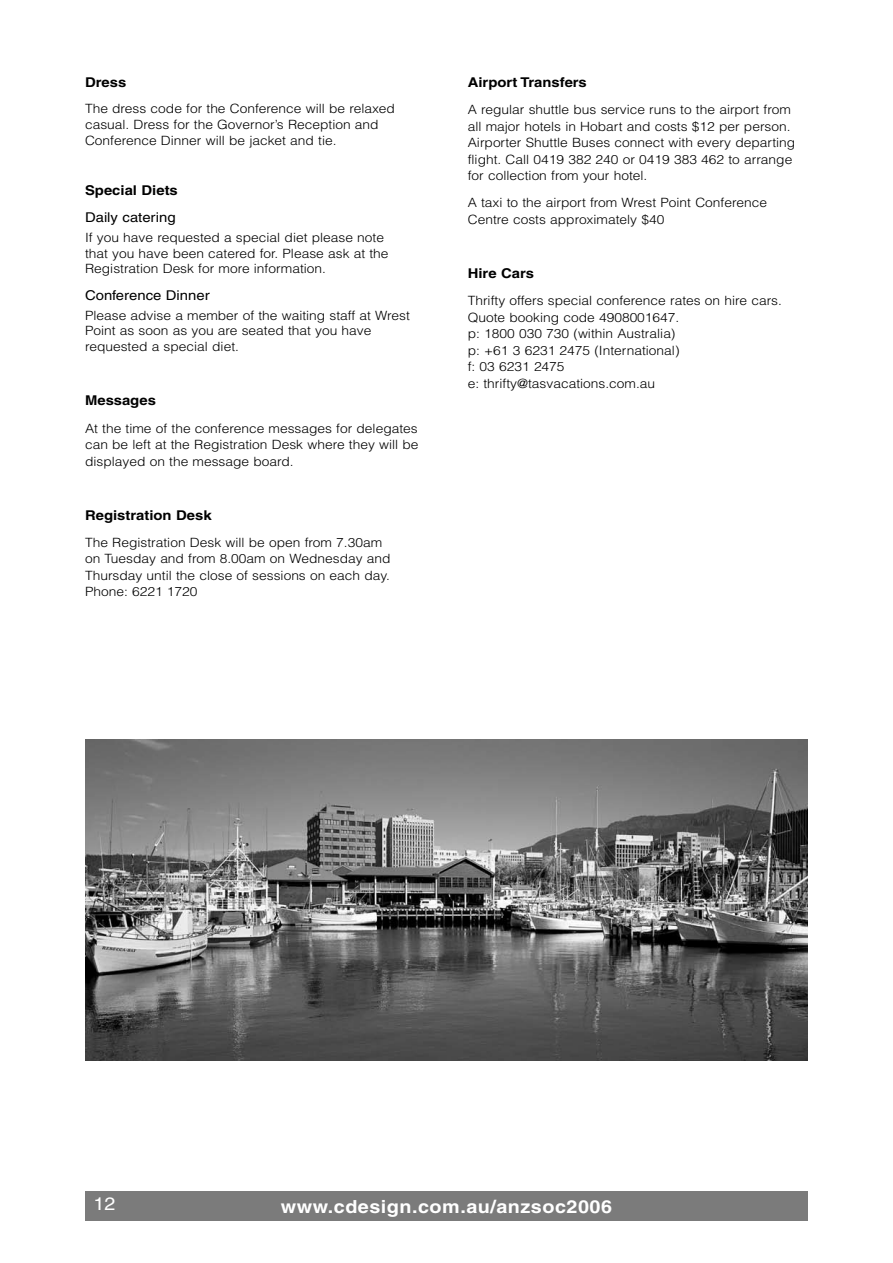
<style>
.page{position:relative;width:893px;height:1263px;background:#fff}
.page>*{position:absolute;margin:0;border:0;box-sizing:border-box;transform-origin:0 0}
.t1{font:700 18px "Helvetica";letter-spacing:.025em;color:#fff;scale:1.1 1}
.t2{font:18px "Helvetica";color:#fff;scale:1.1 1}
.t3{font:700 13.5px "Helvetica";color:#000;scale:1.1 1}
.t4{font:13.5px "Helvetica";color:#000;scale:1.1 1}
.t5{font:300 12.75px/16.5px "Helvetica";color:#000;scale:1.08 1}
</style>
<div class="page">
<div style="left:85px;top:1191px;width:723px;height:29px;background:#7b7b7b"></div>
<img style="left:85px;top:740px;width:723px;height:321px">
<p class="t3" style="left:85px;top:74px;width:39px">Dress</p>
<p class="t5" style="left:85px;top:101px;width:289px;line-height:15.8px">The dress code for the Conference will be relaxed casual. Dress for the Governor’s Reception and<br>Conference Dinner will be jacket and tie.</p>
<p class="t3" style="left:85px;top:182px;width:86px">Special Diets</p>
<p class="t4" style="left:85px;top:209px;width:84px">Daily catering</p>
<p class="t5" style="left:85px;top:229px;width:283px;line-height:15.8px">If you have requested a special diet please note that you have been catered for. Please ask at the<br>Registration Desk for more information.</p>
<p class="t4" style="left:85px;top:287px;width:115px">Conference Dinner</p>
<p class="t5" style="left:85px;top:307px;width:302px;line-height:15.8px">Please advise a member of the waiting staff at Wrest<br>Point as soon as you are seated that you have requested a special diet.</p>
<p class="t3" style="left:85px;top:392px;width:66px">Messages</p>
<p class="t5" style="left:85px;top:419px;width:310px;text-align:justify">At the time of the conference messages for delegates can be left at the Registration Desk where they will be displayed on the message board.</p>
<p class="t3" style="left:85px;top:507px;width:117px">Registration Desk</p>
<p class="t5" style="left:85px;top:534px;width:284px">The Registration Desk will be open from 7.30am on Tuesday and from 8.00am on Wednesday and Thursday until the close of sessions on each day.<br>Phone: 6221 1720</p>
<p class="t3" style="left:468px;top:74px;width:110px">Airport Transfers</p>
<p class="t5" style="left:468px;top:101px;width:305px">A regular shuttle bus service runs to the airport from all major hotels in Hobart and costs $12 per person.<br>Airporter Shuttle Buses connect with every departing flight. Call 0419 382 240 or 0419 383 462 to arrange for collection from your hotel.</p>
<p class="t5" style="left:468px;top:194px;width:279px">A taxi to the airport from Wrest Point Conference<br>Centre costs approximately $40</p>
<p class="t3" style="left:468px;top:265px;width:62px">Hire Cars</p>
<p class="t5" style="left:468px;top:292px;width:292px">Thrifty offers special conference rates on hire cars.<br>Quote booking code 4908001647.<br>p: 1800 030 730 (within Australia)<br>p: +61 3 6231 2475 (International)<br>f: 03 6231 2475<br>e: thrifty@tasvacations.com.au</p>
<h1 class="t2" style="left:94px;top:1193px;width:10px">12</h1>
<h1 class="t1" style="left:281px;top:1195px;width:302px">www.cdesign.com.au/anzsoc2006</h1>
</div>
